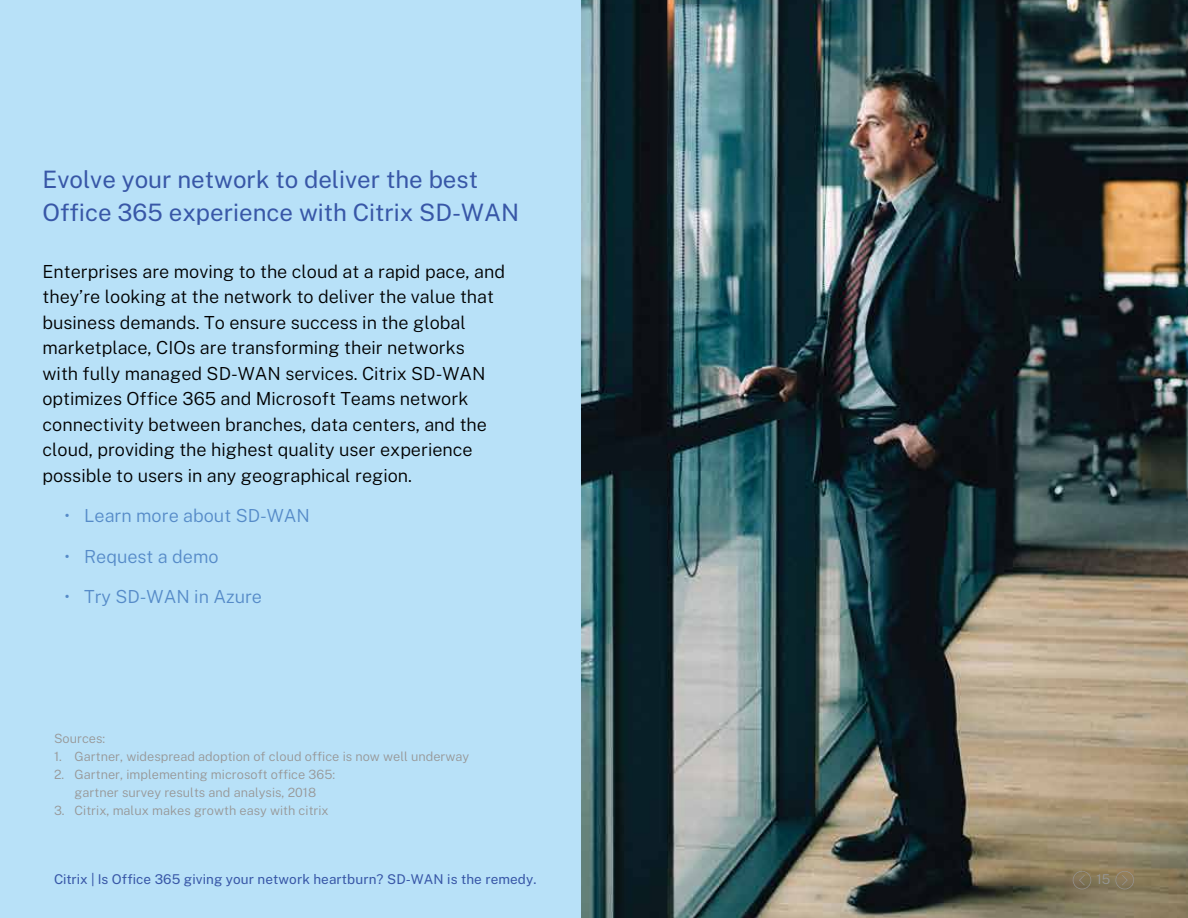
<style>
.page{position:relative;width:1188px;height:918px;background:#fff}
.page>*{position:absolute;margin:0;border:0;box-sizing:border-box;transform-origin:0 0}
.t1{font:24px/33px "Public Sans";color:#3857a7}
.t2{font:300 18px/25.5px "Public Sans";color:#000}
.t3{font:300 18px "Public Sans";color:#568bc8}
.t4{font:13.5px "Public Sans";letter-spacing:.005em;color:#3857a7}
.t5{font:300 13.5px "Public Sans";color:#979797}
.t6{font:300 12.75px/18px "Public Sans";color:#979797;text-align:center}
</style>
<div class="page">
<img style="left:580px;top:0;width:608px;height:918px">
<svg style="left:1073px;top:871px;width:18px;height:18px"></svg>
<svg style="left:1116px;top:871px;width:18px;height:18px"></svg>
<div style="left:0;top:0;width:580px;height:918px;background:#b8e1f8"></div>
<h1 class="t1" style="left:43px;top:161px;width:478px">Evolve your network to deliver the best<br>Office 365 experience with Citrix SD-WAN</h1>
<p class="t2" style="left:43px;top:257px;width:464px">Enterprises are moving to the cloud at a rapid pace, and they’re looking at the network to deliver the value that business demands. To ensure success in the global marketplace, CIOs are transforming their networks<br>with fully managed SD-WAN services. Citrix SD-WAN optimizes Office 365 and Microsoft Teams network connectivity between branches, data centers, and the cloud, providing the highest quality user experience possible to users in any geographical region.</p>
<p class="t3" style="left:65px;top:502px;width:247px">• Learn more about SD-WAN</p>
<p class="t3" style="left:65px;top:543px;width:156px">• Request a demo</p>
<p class="t3" style="left:65px;top:583px;width:199px">• Try SD-WAN in Azure</p>
<p class="t6" style="left:54px;top:728px;width:53px">Sources:</p>
<p class="t6" style="left:54px;top:746px;width:417px">1. Gartner, widespread adoption of cloud office is now well underway</p>
<p class="t6" style="left:54px;top:764px;width:283px">2. Gartner, implementing microsoft office 365: gartner survey results and analysis, 2018</p>
<p class="t6" style="left:54px;top:800px;width:276px">3. Citrix, malux makes growth easy with citrix</p>
<p class="t4" style="left:54px;top:869px;width:484px">Citrix | Is Office 365 giving your network heartburn? SD-WAN is the remedy.</p>
<p class="t5" style="left:1097px;top:870px;width:15px">15</p>
</div>
